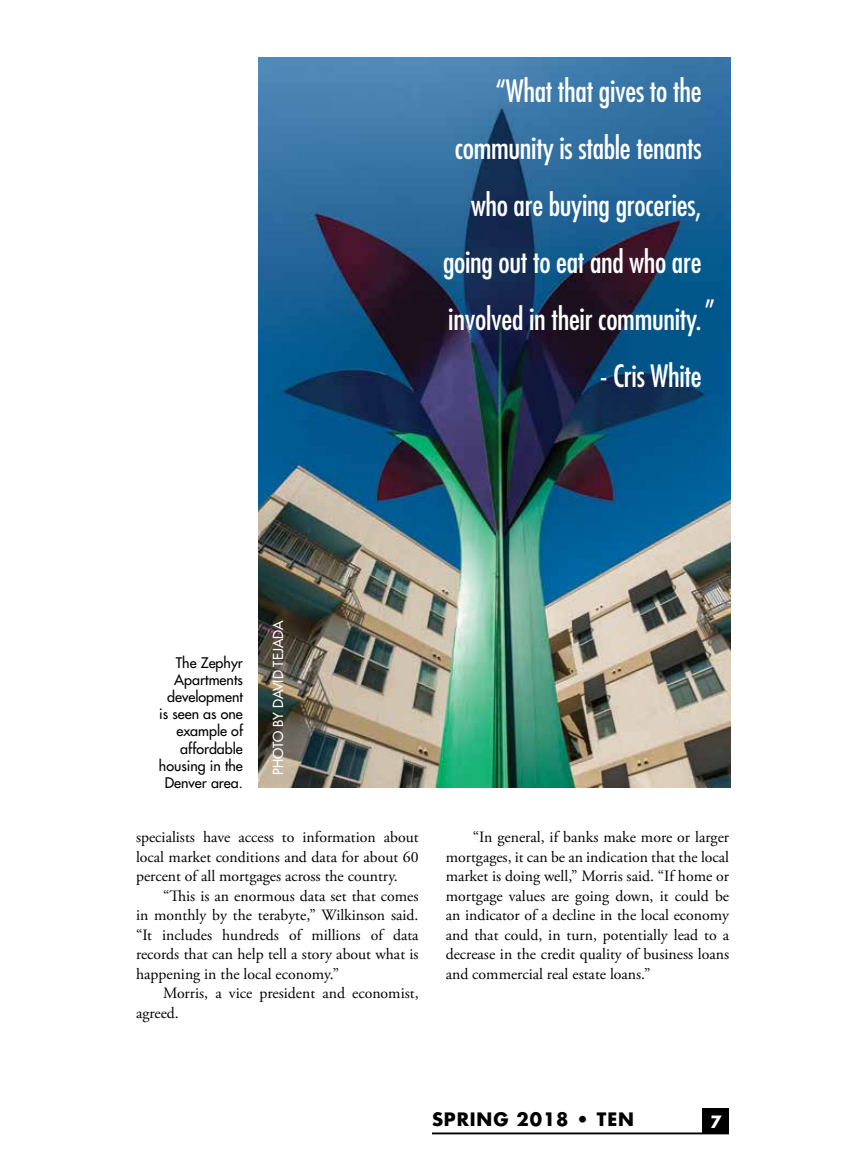
<style>
.page{position:relative;width:864px;height:1175px;background:#fff}
.page>*{position:absolute;margin:0;border:0;box-sizing:border-box;transform-origin:0 0}
.t1{font:condensed 30px/57px "Futura Std";letter-spacing:-.01em;color:#fff;text-align:right}
.t2{font:700 18px "Futura Std";letter-spacing:.05em;color:#000}
.t3{font:700 16.5px "Futura Std";color:#fff}
.t4{font:15.75px/19.5px "Adobe Garamond Pro";letter-spacing:-.02em;color:#000;text-align:justify}
.t5{font:500 14.25px/17.1px "Futura Std";color:#000;text-align:right}
.t6{font:500 13.5px "Futura Std";color:#fff}
</style>
<div class="page">
<div style="left:703px;top:1108px;width:26px;height:26px;background:#000"></div>
<hr style="left:432px;top:1132px;width:297px;height:2px;background:#000">
<img style="left:258px;top:58px;width:472px;height:730px">
<p class="t1" style="left:443px;top:62px;width:260px">“What that gives to the community is stable tenants who are buying groceries, going out to eat and who are involved in their community.</p>
<p class="t1" style="left:600px;top:347px;width:103px">- Cris White</p>
<p class="t1" style="left:705px;top:282px;width:12px">”</p>
<p class="t5" style="left:159px;top:654px;width:86px">The Zephyr<br>Apartments development is seen as one example of affordable housing in the<br>Denver area.</p>
<p class="t6" style="left:270px;top:775px;width:156px;rotate:-90deg">PHOTO BY DAVID TEJADA</p>
<p class="t4" style="left:136px;top:828px;width:284px">specialists have access to information about</p>
<p class="t4" style="left:136px;top:847px;width:284px">local market conditions and data for about 60</p>
<p class="t4" style="left:136px;top:867px;width:263px">percent of all mortgages across the country.</p>
<p class="t4" style="left:163px;top:886px;width:257px">“This is an enormous data set that comes</p>
<p class="t4" style="left:136px;top:906px;width:284px">in monthly by the terabyte,” Wilkinson said.</p>
<p class="t4" style="left:136px;top:925px;width:284px">“It includes hundreds of millions of data</p>
<p class="t4" style="left:136px;top:945px;width:284px">records that can help tell a story about what is</p>
<p class="t4" style="left:136px;top:964px;width:205px">happening in the local economy.”</p>
<p class="t4" style="left:163px;top:984px;width:257px">Morris, a vice president and economist,</p>
<p class="t4" style="left:136px;top:1003px;width:44px">agreed.</p>
<p class="t4" style="left:446px;top:828px;width:285px;text-indent:27px">“In general, if banks make more or larger mortgages, it can be an indication that the local market is doing well,” Morris said. “If home or mortgage values are going down, it could be an indicator of a decline in the local economy and that could, in turn, potentially lead to a decrease in the credit quality of business loans and commercial real estate loans.”</p>
<p class="t2" style="left:432px;top:1107px;width:204px">SPRING 2018 • TEN</p>
<p class="t3" style="left:710px;top:1110px;width:13px">7</p>
</div>
